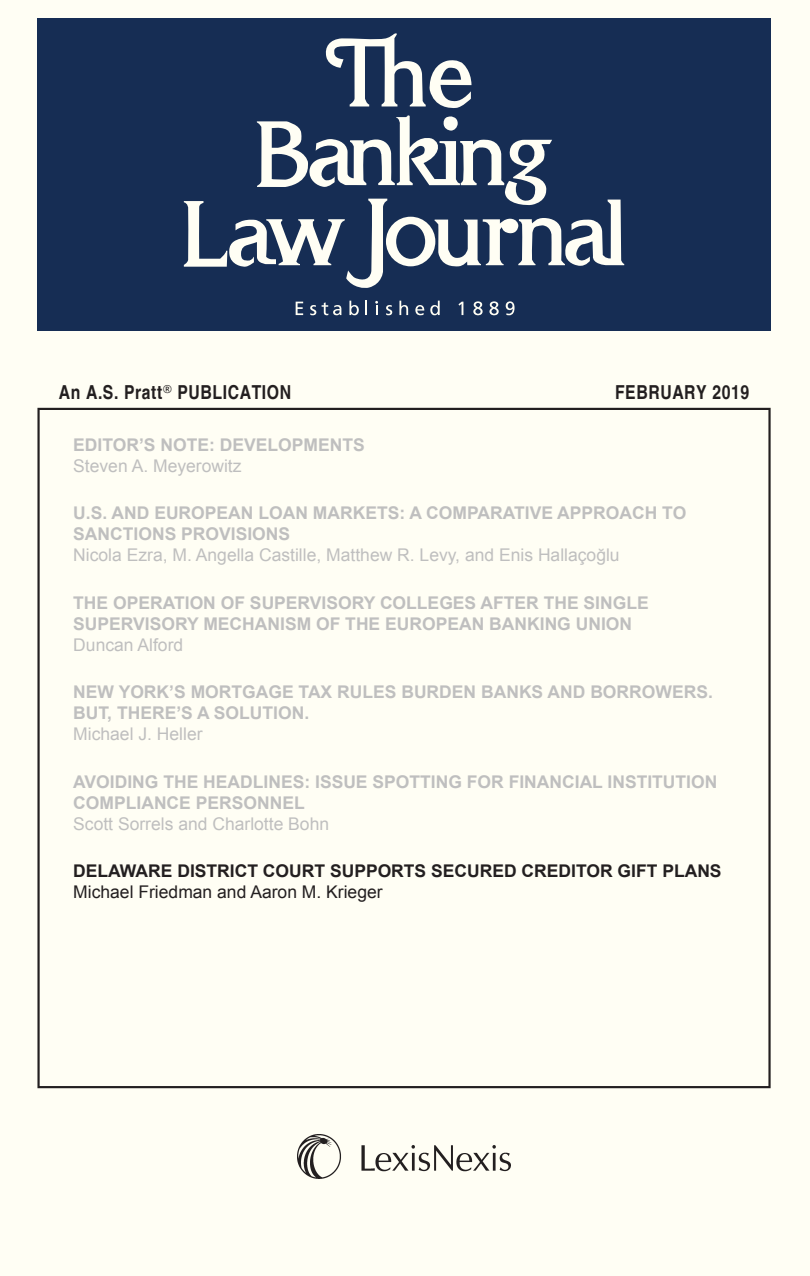
<style>
.page{position:relative;width:810px;height:1276px;background:#fffef4}
.page>*{position:absolute;margin:0;border:0;box-sizing:border-box;transform-origin:0 0}
.t1{font:700 condensed 19.25px "Helvetica";letter-spacing:.03em;color:#231f20}
.t2{font:700 17.5px/21px "Arial";color:#bfbfbf}
.t3{font:17.5px "Arial";color:#bfbfbf}
.t4{font:700 17.5px "Arial";color:#231f20}
.t5{font:17.5px "Arial";color:#231f20}
</style>
<div class="page">
<div style="left:37px;top:18px;width:733px;height:312px;background:#162d54"></div>
<img style="left:298px;top:1135px;width:212px;height:43px">
<svg style="left:365px;top:301px;width:2px;height:14px"></svg>
<svg style="left:473px;top:301px;width:9px;height:14px"></svg>
<svg style="left:322px;top:302px;width:19px;height:13px"></svg>
<svg style="left:375px;top:301px;width:3px;height:14px"></svg>
<svg style="left:310px;top:305px;width:6px;height:10px"></svg>
<svg style="left:349px;top:301px;width:10px;height:14px"></svg>
<svg style="left:506px;top:301px;width:8px;height:14px"></svg>
<svg style="left:458px;top:302px;width:5px;height:13px"></svg>
<svg style="left:430px;top:301px;width:10px;height:14px"></svg>
<svg style="left:489px;top:301px;width:10px;height:14px"></svg>
<svg style="left:399px;top:301px;width:9px;height:14px"></svg>
<svg style="left:386px;top:305px;width:6px;height:10px"></svg>
<svg style="left:415px;top:305px;width:9px;height:10px"></svg>
<svg style="left:296px;top:302px;width:7px;height:13px"></svg>
<svg style="left:325px;top:33px;width:146px;height:75px"></svg>
<svg style="left:184px;top:115px;width:440px;height:173px"></svg>
<p class="t1" style="left:59px;top:380px;width:234px">An A.S. Pratt<sup>®</sup> PUBLICATION</p>
<p class="t1" style="left:615px;top:380px;width:136px">FEBRUARY 2019</p>
<p class="t2" style="left:73px;top:435px;width:293px">EDITOR’S NOTE: DEVELOPMENTS</p>
<p class="t3" style="left:73px;top:454px;width:170px">Steven A. Meyerowitz</p>
<p class="t2" style="left:73px;top:503px;width:614px">U.S. AND EUROPEAN LOAN MARKETS: A COMPARATIVE APPROACH TO<br>SANCTIONS PROVISIONS</p>
<p class="t3" style="left:73px;top:543px;width:548px">Nicola Ezra, M. Angella Castille, Matthew R. Levy, and Enis Hallaçoğlu</p>
<p class="t2" style="left:73px;top:592px;width:577px">THE OPERATION OF SUPERVISORY COLLEGES AFTER THE SINGLE<br>SUPERVISORY MECHANISM OF THE EUROPEAN BANKING UNION</p>
<p class="t3" style="left:73px;top:633px;width:111px">Duncan Alford</p>
<p class="t2" style="left:73px;top:682px;width:641px">NEW YORK’S MORTGAGE TAX RULES BURDEN BANKS AND BORROWERS.<br>BUT, THERE’S A SOLUTION.</p>
<p class="t3" style="left:73px;top:722px;width:131px">Michael J. Heller</p>
<p class="t2" style="left:73px;top:771px;width:645px">AVOIDING THE HEADLINES: ISSUE SPOTTING FOR FINANCIAL INSTITUTION<br>COMPLIANCE PERSONNEL</p>
<p class="t3" style="left:73px;top:812px;width:257px">Scott Sorrels and Charlotte Bohn</p>
<p class="t4" style="left:73px;top:859px;width:650px">DELAWARE DISTRICT COURT SUPPORTS SECURED CREDITOR GIFT PLANS</p>
<p class="t5" style="left:73px;top:880px;width:311px">Michael Friedman and Aaron M. Krieger</p>
</div>
